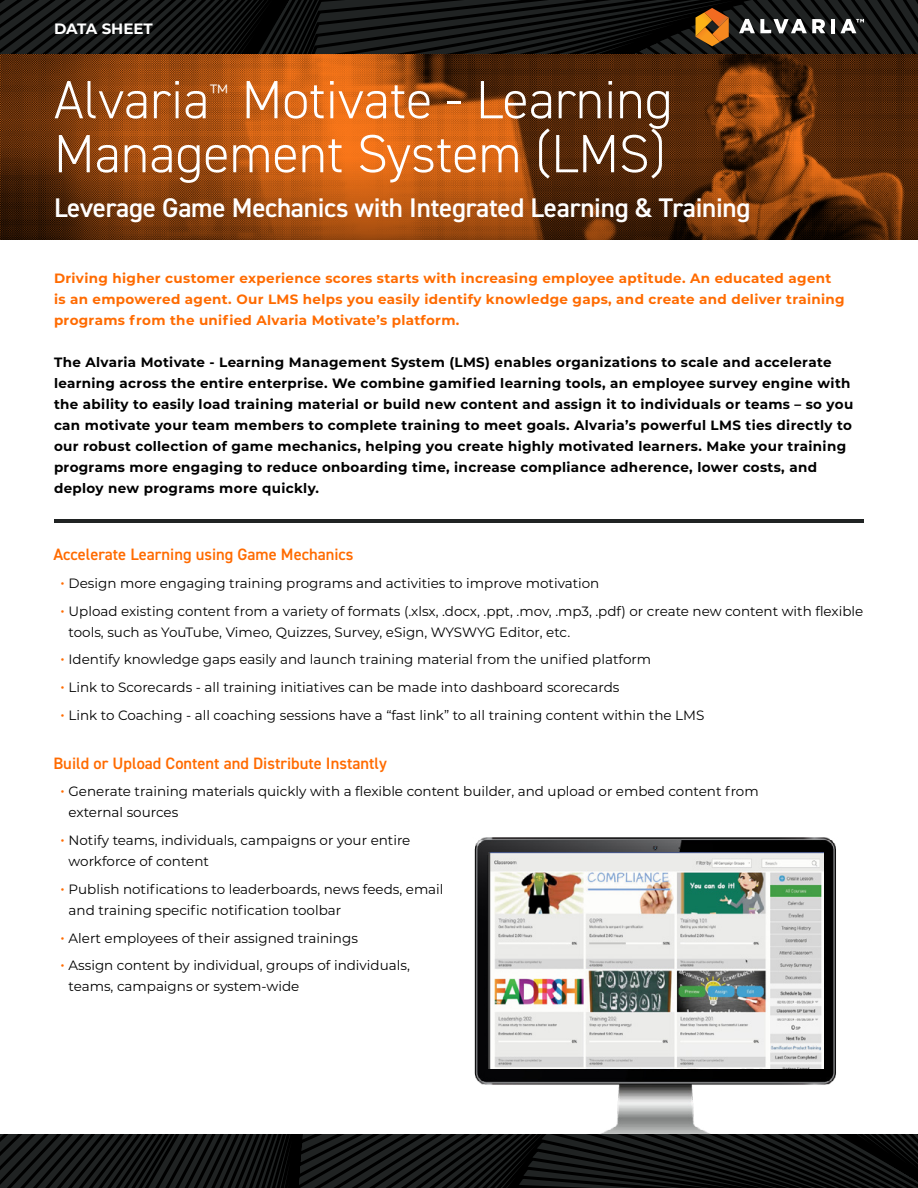
<style>
.page{position:relative;width:918px;height:1188px;background:#fff}
.page>*{position:absolute;margin:0;border:0;box-sizing:border-box;transform-origin:0 0}
.t1{font:300 54px/54px "DIN2014";color:#fff;text-align:right}
.t2{font:600 27px "DIN2014";letter-spacing:-.01em;color:#fff}
.t3{font:300 21px "DIN2014";color:#fff}
.t4{font:600 16.5px "DIN2014";color:#ff6b00}
.t5{font:700 15px "Montserrat";color:#fff}
.t6{font:13.5px/21px "Montserrat";color:#000}
.t7{font:700 13.5px/21px "Montserrat";letter-spacing:.025em;color:#000}
.t8{font:700 13.5px/21px "Montserrat";letter-spacing:.025em;color:#ff6b00}
.s1{font-size:16.5px;color:#ff6b00}
</style>
<div class="page">
<svg style="left:0;top:0;width:918px;height:54px;background:#121414"></svg>
<svg style="left:739px;top:19px;width:86px;height:14px"></svg>
<hr style="left:831px;top:19px;width:4px;height:14px;background:#fff">
<svg style="left:696px;top:8px;width:33px;height:38px"></svg>
<svg style="left:840px;top:19px;width:24px;height:14px"></svg>
<svg style="left:0;top:54px;width:918px;height:104px;background:#873f0d"></svg>
<svg style="left:0;top:158px;width:918px;height:82px;background:#7e3b0b"></svg>
<hr style="left:54px;top:519px;width:810px;height:4px;background:#202323">
<img style="left:474px;top:837px;width:362px;height:297px">
<img style="left:488px;top:852px;width:335px;height:217px">
<svg style="left:0;top:1134px;width:918px;height:54px;background:#101212"></svg>
<p class="t5" style="left:54px;top:18px;width:100px">DATA SHEET</p>
<h1 class="t1" style="left:54px;top:73px;width:157px">Alvaria</h1>
<h3 class="t3" style="left:209px;top:79px;width:20px">™</h3>
<h1 class="t1" style="left:54px;top:73px;width:620px">Motivate - Learning<br>Management System (LMS)</h1>
<h2 class="t2" style="left:54px;top:190px;width:698px">Leverage Game Mechanics with Integrated Learning &amp; Training</h2>
<p class="t8" style="left:54px;top:267px;width:792px">Driving higher customer experience scores starts with increasing employee aptitude. An educated agent is an empowered agent. Our LMS helps you easily identify knowledge gaps, and create and deliver training programs from the unified Alvaria Motivate’s platform.</p>
<p class="t7" style="left:54px;top:351px;width:801px">The Alvaria Motivate - Learning Management System (LMS) enables organizations to scale and accelerate learning across the entire enterprise. We combine gamified learning tools, an employee survey engine with the ability to easily load training material or build new content and assign it to individuals or teams – so you can motivate your team members to complete training to meet goals. Alvaria’s powerful LMS ties directly to our robust collection of game mechanics, helping you create highly motivated learners. Make your training programs more engaging to reduce onboarding time, increase compliance adherence, lower costs, and deploy new programs more quickly.</p>
<p class="t4" style="left:53px;top:544px;width:302px">Accelerate Learning using Game Mechanics</p>
<p class="t6" style="left:60px;top:572px;width:541px"><span class="s1">•</span> Design more engaging training programs and activities to improve motivation</p>
<p class="t6" style="left:69px;top:600px;width:796px;text-indent:-8px"><span class="s1">•</span> Upload existing content from a variety of formats (.xlsx, .docx, .ppt, .mov, .mp3, .pdf) or create new content with flexible tools, such as YouTube, Vimeo, Quizzes, Survey, eSign, WYSWYG Editor, etc.</p>
<p class="t6" style="left:60px;top:649px;width:592px"><span class="s1">•</span> Identify knowledge gaps easily and launch training material from the unified platform</p>
<p class="t6" style="left:60px;top:676px;width:561px"><span class="s1">•</span> Link to Scorecards - all training initiatives can be made into dashboard scorecards</p>
<p class="t6" style="left:60px;top:704px;width:646px"><span class="s1">•</span> Link to Coaching - all coaching sessions have a “fast link” to all training content within the LMS</p>
<p class="t4" style="left:53px;top:752px;width:335px">Build or Upload Content and Distribute Instantly</p>
<p class="t6" style="left:69px;top:781px;width:692px;text-indent:-8px"><span class="s1">•</span> Generate training materials quickly with a flexible content builder, and upload or embed content from external sources</p>
<p class="t6" style="left:69px;top:829px;width:343px;text-indent:-8px"><span class="s1">•</span> Notify teams, individuals, campaigns or your entire workforce of content</p>
<p class="t6" style="left:69px;top:878px;width:377px;text-indent:-8px"><span class="s1">•</span> Publish notifications to leaderboards, news feeds, email and training specific notification toolbar</p>
<p class="t6" style="left:60px;top:927px;width:299px"><span class="s1">•</span> Alert employees of their assigned trainings</p>
<p class="t6" style="left:69px;top:955px;width:343px;text-indent:-8px"><span class="s1">•</span> Assign content by individual, groups of individuals, teams, campaigns or system-wide</p>
</div>
